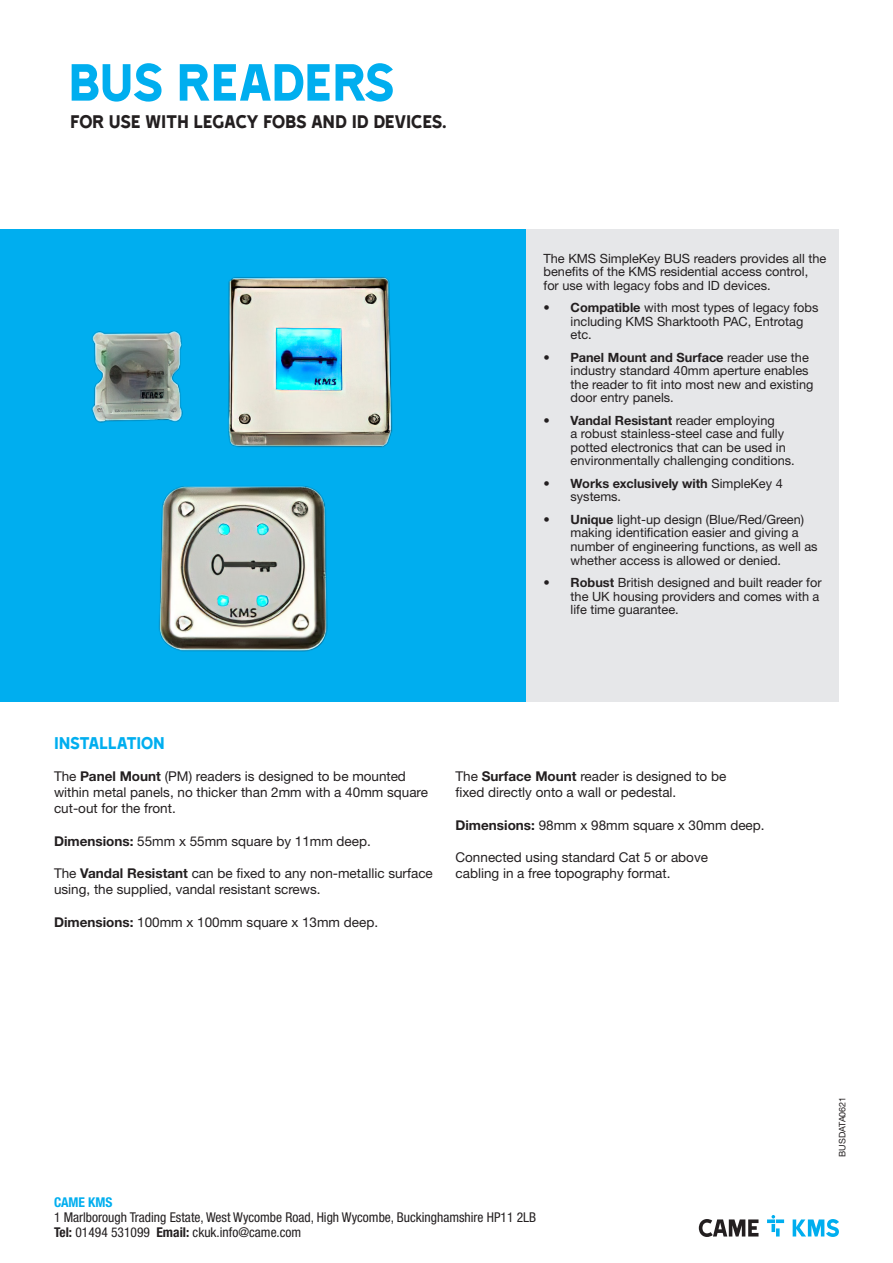
<style>
.page{position:relative;width:893px;height:1263px;background:#fff}
.page>*{position:absolute;margin:0;border:0;box-sizing:border-box;transform-origin:0 0}
.t1{font:60px "Came Type";letter-spacing:-.02em;color:#00aeef}
.t2{font:21px "Came Type";letter-spacing:-.025em;color:#231f20}
.Plus{font:19.5px "Came Type";letter-spacing:-.03em;color:#00aeef}
.Plus-2{font:13.5px/16.2px "Helvetica Neue LTW1 G";color:#231f20}
.t3{font:condensed 13.5px "Helvetica Neue LT Std";color:#231f20}
.t4{font:700 condensed 13.5px "Helvetica Neue LT Std";color:#00aeef}
.Presentation{font:12.75px/13.5px "Helvetica Neue LTW1 G";color:#231f20}
.t5{font:700 12.75px/13.5px "Helvetica Neue LTW1 G";color:#231f20}
.Presentation-2{font:9px "Helvetica Neue LTW1 G";color:#231f20}
.s1{font-weight:700}
.s2{font-weight:400}
</style>
<div class="page">
<div style="left:504px;top:230px;width:335px;height:472px;background:#e6e7e9"></div>
<div style="left:0;top:230px;width:526px;height:472px;background:#00aeef"></div>
<svg style="left:699px;top:1219px;width:59px;height:18px"></svg>
<svg style="left:767px;top:1215px;width:17px;height:21px"></svg>
<svg style="left:793px;top:1219px;width:46px;height:18px"></svg>
<img style="left:91px;top:277px;width:302px;height:375px">
<p class="t1" style="left:68px;top:51px;width:328px">BUS READERS</p>
<p class="t2" style="left:70px;top:110px;width:378px">FOR USE WITH LEGACY FOBS AND ID DEVICES.</p>
<p class="Presentation" style="left:544px;top:252px;width:284px">The KMS SimpleKey BUS readers provides all the benefits of the KMS residential access control, for use with legacy fobs and ID devices.</p>
<p class="Presentation" style="left:571px;top:301px;width:249px;text-indent:-27px"><span class="s1">• Compatible</span> with most types of legacy fobs including KMS Sharktooth PAC, Entrotag etc.</p>
<p class="Presentation" style="left:571px;top:351px;width:244px;text-indent:-27px"><span class="s1">• Panel Mount and Surface</span> reader use the industry standard 40mm aperture enables the reader to fit into most new and existing door entry panels.</p>
<p class="Presentation" style="left:571px;top:414px;width:226px;text-indent:-27px"><span class="s1">• Vandal Resistant</span> reader employing<br>a robust stainless-steel case and fully potted electronics that can be used in environmentally challenging conditions.</p>
<p class="t5" style="left:571px;top:477px;width:214px;text-indent:-27px">• Works exclusively with <span class="s2">SimpleKey 4 systems.</span></p>
<p class="Presentation" style="left:571px;top:513px;width:249px;text-indent:-27px"><span class="s1">• Unique</span> light-up design (Blue/Red/Green) making identification easier and giving a number of engineering functions, as well as whether access is allowed or denied.</p>
<p class="Presentation" style="left:571px;top:576px;width:253px;text-indent:-27px"><span class="s1">• Robust</span> British designed and built reader for the UK housing providers and comes with a life time guarantee.</p>
<p class="Plus" style="left:54px;top:732px;width:112px">INSTALLATION</p>
<p class="Plus-2" style="left:54px;top:768px;width:376px">The <span class="s1">Panel Mount</span> (PM) readers is designed to be mounted within metal panels, no thicker than 2mm with a 40mm square cut-out for the front.</p>
<p class="Plus-2" style="left:54px;top:833px;width:318px"><span class="s1">Dimensions:</span> 55mm x 55mm square by 11mm deep.</p>
<p class="Plus-2" style="left:54px;top:865px;width:380px">The <span class="s1">Vandal Resistant</span> can be fixed to any non-metallic surface using, the supplied, vandal resistant screws.</p>
<p class="Plus-2" style="left:54px;top:914px;width:326px"><span class="s1">Dimensions:</span> 100mm x 100mm square x 13mm deep.</p>
<p class="Plus-2" style="left:455px;top:768px;width:272px">The <span class="s1">Surface Mount</span> reader is designed to be</p>
<p class="Plus-2" style="left:455px;top:784px;width:222px">fixed directly onto a wall or pedestal.</p>
<p class="Plus-2" style="left:455px;top:817px;width:311px"><span class="s1">Dimensions:</span> 98mm x 98mm square x 30mm deep.</p>
<p class="Plus-2" style="left:455px;top:849px;width:254px">Connected using standard Cat 5 or above</p>
<p class="Plus-2" style="left:455px;top:865px;width:217px">cabling in a free topography format.</p>
<p class="t4" style="left:54px;top:1194px;width:60px">CAME KMS</p>
<p class="t3" style="left:54px;top:1209px;width:484px">1 Marlborough Trading Estate, West Wycombe Road, High Wycombe, Buckinghamshire HP11 2LB</p>
<p class="t3" style="left:54px;top:1224px;width:249px"><span class="s1">Tel:</span> 01494 531099 <span class="s1">Email:</span> ckuk.info@came.com</p>
<p class="Presentation-2" style="left:837px;top:1157px;width:62px;rotate:-90deg">BUSDATA0621</p>
</div>
